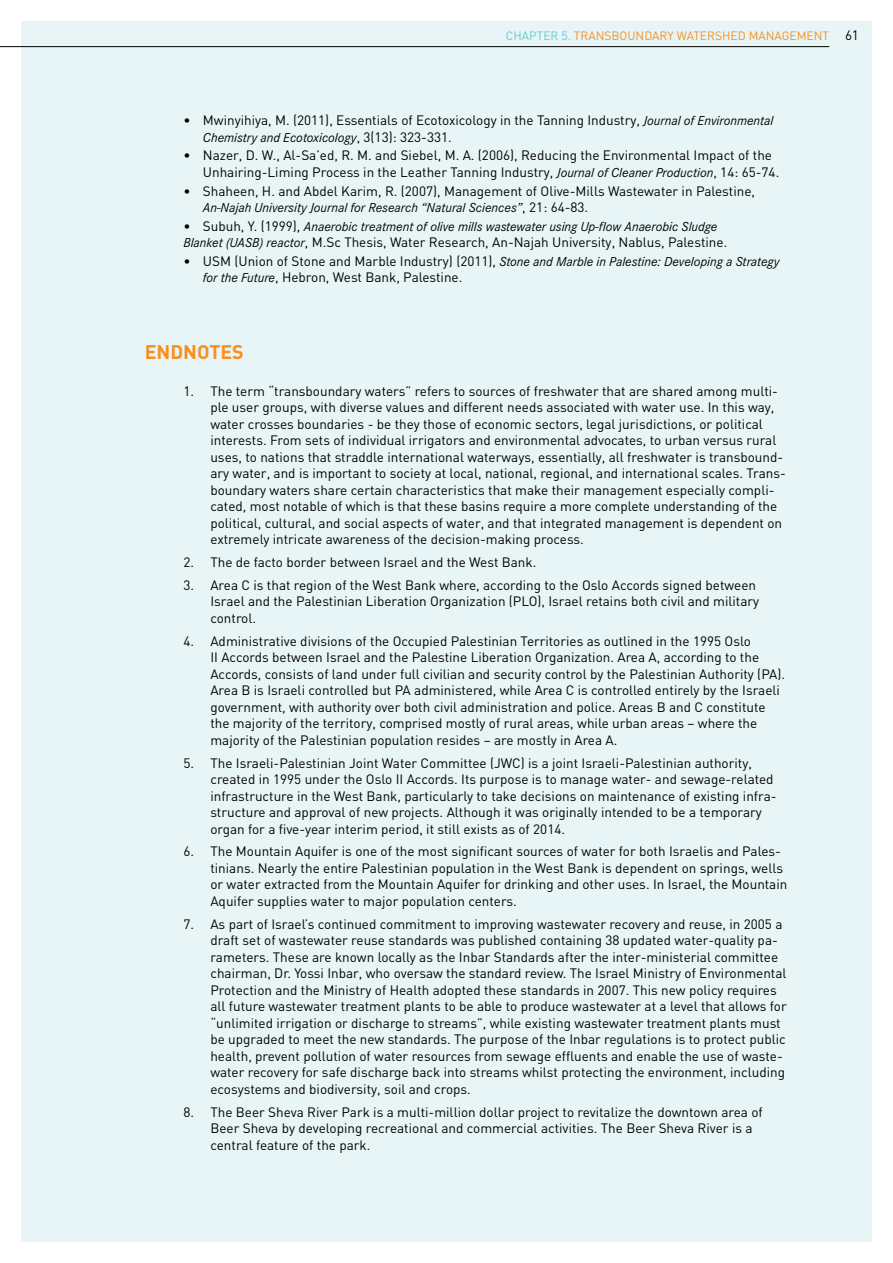
<style>
.page{position:relative;width:893px;height:1263px;background:#fff}
.page>*{position:absolute;margin:0;border:0;box-sizing:border-box;transform-origin:0 0}
.t1{font:700 19.5px "DIN";color:#f7901e}
.t2{font:13.5px/16.5px "DIN";color:#000}
.t3{font:italic 13.5px "Corporate S";color:#000}
.t4{font:12px "DIN";color:#f7901e}
.s1{color:#67c9d3}
.s2{font-family:"Corporate S";font-style:italic}
.s3{font-family:"DIN";font-style:normal}
</style>
<div class="page">
<div style="left:21px;top:21px;width:851px;height:1221px;background:#e7f5f6"></div>
<hr style="left:0;top:46px;width:829px;height:1px;background:#000">
<p class="t4" style="left:506px;top:28px;width:218px"><span class="s1">CHAPTER 5.</span> Transbou ndary Watershed</p>
<p class="t4" style="left:749px;top:28px;width:50px">Manageme</p>
<p class="t4" style="left:814px;top:28px;width:14px">nt</p>
<p class="t2" style="left:845px;top:26px;width:15px">61</p>
<p class="t2" style="left:183px;top:112px;width:591px">• Mwinyihiya, M. (2011), Essentials of Ecotoxicology in the Tanning Industry, <span class="s2">Journal of Environmental</span></p>
<p class="t3" style="left:203px;top:130px;width:250px">Chemistry and Ecotoxicology<span class="s3">, 3(13): 323-331.</span></p>
<p class="t2" style="left:203px;top:147px;width:578px;text-indent:-19px">• Nazer, D. W., Al-Sa’ed, R. M. and Siebel, M. A. (2006), Reducing the Environmental Impact of the<br>Unhairing-Liming Process in the Leather Tanning Industry, <span class="s2">Journal of Cleaner Production</span>, 14: 65-74.</p>
<p class="t2" style="left:183px;top:182px;width:573px">• Shaheen, H. and Abdel Karim, R. (2007), Management of Olive-Mills Wastewater in Palestine,</p>
<p class="t3" style="left:203px;top:200px;width:387px">An-Najah University Journal for Research “Natural Sciences”<span class="s3">, 21: 64-83.</span></p>
<p class="t3" style="left:183px;top:218px;width:535px"><span class="s3">• Subuh, Y. (1999),</span> Anaerobic treatment of olive mills wastewater using Up-flow Anaerobic Sludge</p>
<p class="t2" style="left:183px;top:234px;width:545px"><span class="s2">Blanket (UASB) reactor</span>, M.Sc Thesis, Water Research, An-N ajah University, N ablus, Palestine.</p>
<p class="t3" style="left:183px;top:254px;width:598px"><span class="s3">• USM (Union of Stone and Marble Industry) (2011),</span> Stone and Marble in Palestine: Developing a Strategy</p>
<p class="t2" style="left:203px;top:269px;width:261px"><span class="s2">for the Future</span>, Hebron, West Bank, Palestine.</p>
<h1 class="t1" style="left:145px;top:339px;width:101px">ENDNOTES</h1>
<p class="t2" style="left:210px;top:382px;width:577px;text-indent:-27px">1. The term “transboundary waters” refers to sources of freshwater that are shared among multi&shy;ple user groups, with diverse values and different needs associated with water use. In this way, water crosses boundaries - be they those of economic sectors, legal jurisdictions, or political interests. From sets of individual irrigators and environmental advocates, to urban versus rural uses, to nations that straddle international waterways, essentially, all freshwater is transbound&shy;ary water, and is important to society at local, national, regional, and international scales. Trans&shy;boundary waters share certain characteristics that make their management especially compli&shy;cated, most notable of which is that these basins require a more complete understanding of the political, cultural, and social aspects of water, and that integrated management is dependent on extremely intricate awareness of the decision-making process.</p>
<p class="t2" style="left:183px;top:553px;width:355px">2. The de facto border between Israel and the West Bank.</p>
<p class="t2" style="left:210px;top:576px;width:550px;text-indent:-27px">3. Area C is that region of the West Bank where, according to the Oslo Accords signed between<br>Israel and the Palestinian Liberation Organization (PLO), Israel retains both civil and military control.</p>
<p class="t2" style="left:210px;top:632px;width:576px;text-indent:-27px">4. Administrative divisions of the Occupied Palestinian Territories as outlined in the 1995 Oslo<br>II Accords between Israel and the Palestine Liberation Organization. Area A, according to the Accords, consists of land under full civilian and security control by the Palestinian Authority (PA).<br>Area B is Israeli controlled but PA administered, while Area C is controlled entirely by the Israeli government, with authority over both civil administration and police. Areas B and C constitute the majority of the territory, comprised mostly of rural areas, while urban areas – where the majority of the Palestinian population resides – are mostly in Area A.</p>
<p class="t2" style="left:210px;top:754px;width:568px;text-indent:-27px">5. The Israeli-Palestinian Joint Water Committee (JWC) is a joint Israeli-Palestinian authority, created in 1995 under the Oslo II Accords. Its purpose is to manage water- and sewage-related infrastructure in the West Bank, particularly to take decisions on maintenance of existing infra&shy;structure and approval of new projects. Although it was originally intended to be a temporary organ for a five-year interim period, it still exists as of 2014.</p>
<p class="t2" style="left:210px;top:843px;width:578px;text-indent:-27px">6. The Mountain Aquifer is one of the most significant sources of water for both Israelis and Pales&shy;tinians. Nearly the entire Palestinian population in the West Bank is dependent on springs, wells or water extracted from the Mountain Aquifer for drinking and other uses. In Israel, the Mountain Aquifer supplies water to major population centers.</p>
<p class="t2" style="left:210px;top:915px;width:578px;text-indent:-27px">7. As part of Israel’s continued commitment to improving wastewater recovery and reuse, in 2005 a draft set of wastewater reuse standards was published containing 38 updated water-quality pa&shy;rameters. These are known locally as the Inbar Standards after the inter-ministerial committee chairman, Dr. Yossi Inbar, who oversaw the standard review. The Israel Ministry of Environmental Protection and the Ministry of Health adopted these standards in 2007. This new policy requires all future wastewater treatment plants to be able to produce wastewater at a level that allows for “unlimited irrigation or discharge to streams”, while existing wastewater treatment plants must be upgraded to meet the new standards. The purpose of the Inbar regulations is to protect public health, prevent pollution of water resources from sewage effluents and enable the use of waste&shy;water recovery for safe discharge back into streams whilst protecting the environment, including ecosystems and biodiversity, soil and crops.</p>
<p class="t2" style="left:210px;top:1103px;width:554px;text-indent:-27px">8. The Beer Sheva River Park is a multi-million dollar project to revitalize the downtown area of<br>Beer Sheva by developing recreational and commercial activities. The Beer Sheva River is a central feature of the park.</p>
</div>
